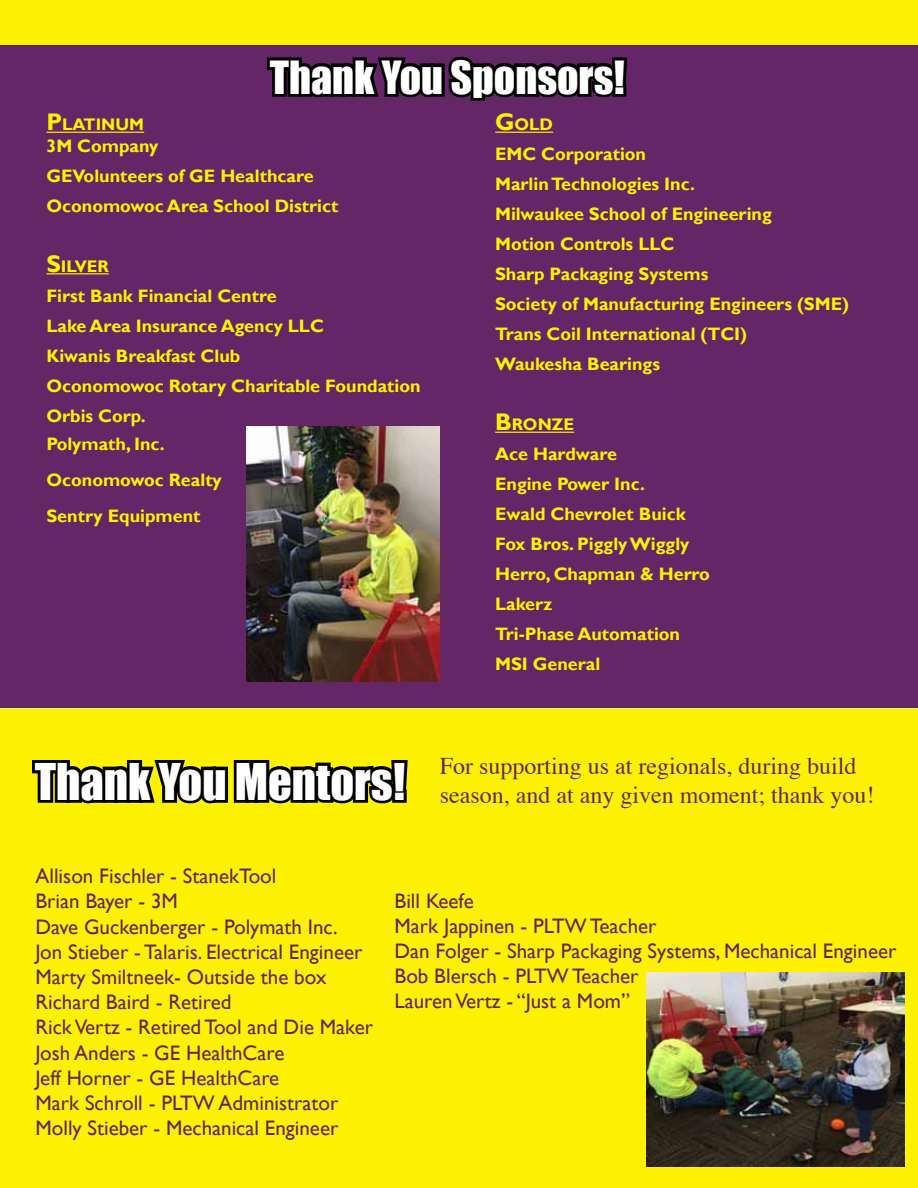
<style>
.page{position:relative;width:918px;height:1188px;background:#fff}
.page>*{position:absolute;margin:0;border:0;box-sizing:border-box;transform-origin:0 0}
.t1{font:46.5px "Impact";color:#fff}
.t2{font:42px "Impact";color:#fff}
.t3{font:24px/28.8px "Times";color:#642866}
.t4{font:22.5px/27px "Gill Sans";color:#642666}
.t5{font:21px/25.2px "Gill Sans";color:#642666}
.t6{font:700 18px/30px "Gill Sans";color:#fff200}
.t7{font:700 16.8px "Gill Sans";color:#fff200}
.s1{font-size:24px}
</style>
<div class="page">
<div style="left:0;top:45px;width:918px;height:663px;background:#642666"></div>
<hr style="left:46px;top:132px;width:98px;height:1px;background:#fff200">
<hr style="left:46px;top:273px;width:63px;height:1px;background:#fff200">
<hr style="left:495px;top:132px;width:58px;height:1px;background:#fff200">
<hr style="left:495px;top:432px;width:79px;height:1px;background:#fff200">
<svg style="left:264px;top:45px;width:366px;height:87px"></svg>
<div style="left:1px;top:1px;width:916px;height:44px;background:#fff200"></div>
<div style="left:0;top:0;width:918px;height:45px;border:2px solid #fff200"></div>
<div style="left:1px;top:709px;width:916px;height:478px;background:#fff200"></div>
<svg style="left:29px;top:708px;width:382px;height:96px"></svg>
<img style="left:247px;top:427px;width:193px;height:255px">
<img style="left:646px;top:972px;width:258px;height:195px">
<h2 class="t2" style="left:270px;top:45px;width:357px">Thank You Sponsors!</h2>
<p class="t7" style="left:46px;top:115px;width:99px"><span class="s1">P</span>LATINUM</p>
<p class="t6" style="left:46px;top:131px;width:293px">3M Company<br>GEVolunteers of GE Healthcare<br>Oconomowoc Area School District</p>
<p class="t7" style="left:46px;top:256px;width:64px"><span class="s1">S</span>ILVER</p>
<p class="t6" style="left:46px;top:281px;width:376px">First Bank Financial Centre<br>Lake Area Insurance Agency LLC<br>Kiwanis Breakfast Club<br>Oconomowoc Rotary Charitable Foundation<br>Orbis Corp.</p>
<p class="t6" style="left:46px;top:426px;width:177px;line-height:36px">Polymath, Inc.<br>Oconomowoc Realty<br>Sentry Equipment</p>
<p class="t7" style="left:495px;top:115px;width:60px"><span class="s1">G</span>OLD</p>
<p class="t6" style="left:495px;top:140px;width:356px">EMC Corporation<br>Marlin Technologies Inc.<br>Milwaukee School of Engineering<br>Motion Controls LLC<br>Sharp Packaging Systems<br>Society of Manufacturing Engineers (SME)<br>Trans Coil International (TCI)<br>Waukesha Bearings</p>
<p class="t7" style="left:495px;top:415px;width:81px"><span class="s1">B</span>RONZE</p>
<p class="t6" style="left:495px;top:440px;width:216px">Ace Hardware<br>Engine Power Inc.<br>Ewald Chevrolet Buick<br>Fox Bros. Piggly Wiggly<br>Herro, Chapman &amp; Herro<br>Lakerz<br>Tri-Phase Automation<br>MSI General</p>
<h3 class="t3" style="left:440px;top:750px;width:436px">For supporting us at regionals, during build season, and at any given moment; thank you!</h3>
<h1 class="t1" style="left:35px;top:745px;width:372px">Thank You Mentors!</h1>
<p class="t4" style="left:434px;top:753px;width:449px">during build season, we would like to acknowledge our mentors once more.Thank you</p>
<p class="t5" style="left:35px;top:864px;width:339px">Allison Fischler - StanekTool<br>Brian Bayer - 3M<br>Dave Guckenberger - Polymath Inc.<br>Jon Stieber - Talaris. Electrical Engineer<br>Marty Smiltneek- Outside the box<br>Richard Baird - Retired<br>RickVertz - Retired Tool and Die Maker<br>Josh Anders - GE HealthCare<br>Jeff Horner - GE HealthCare<br>Mark Schroll - PLTW Administrator<br>Molly Stieber - Mechanical Engineer</p>
<p class="t5" style="left:395px;top:888px;width:503px">Bill Keefe<br>Mark Jappinen - PLTWTeacher<br>Dan Folger - Sharp Packaging Systems, Mechanical Engineer<br>Bob Blersch - PLTWTeacher<br>LaurenVertz - “Just a Mom”</p>
</div>
